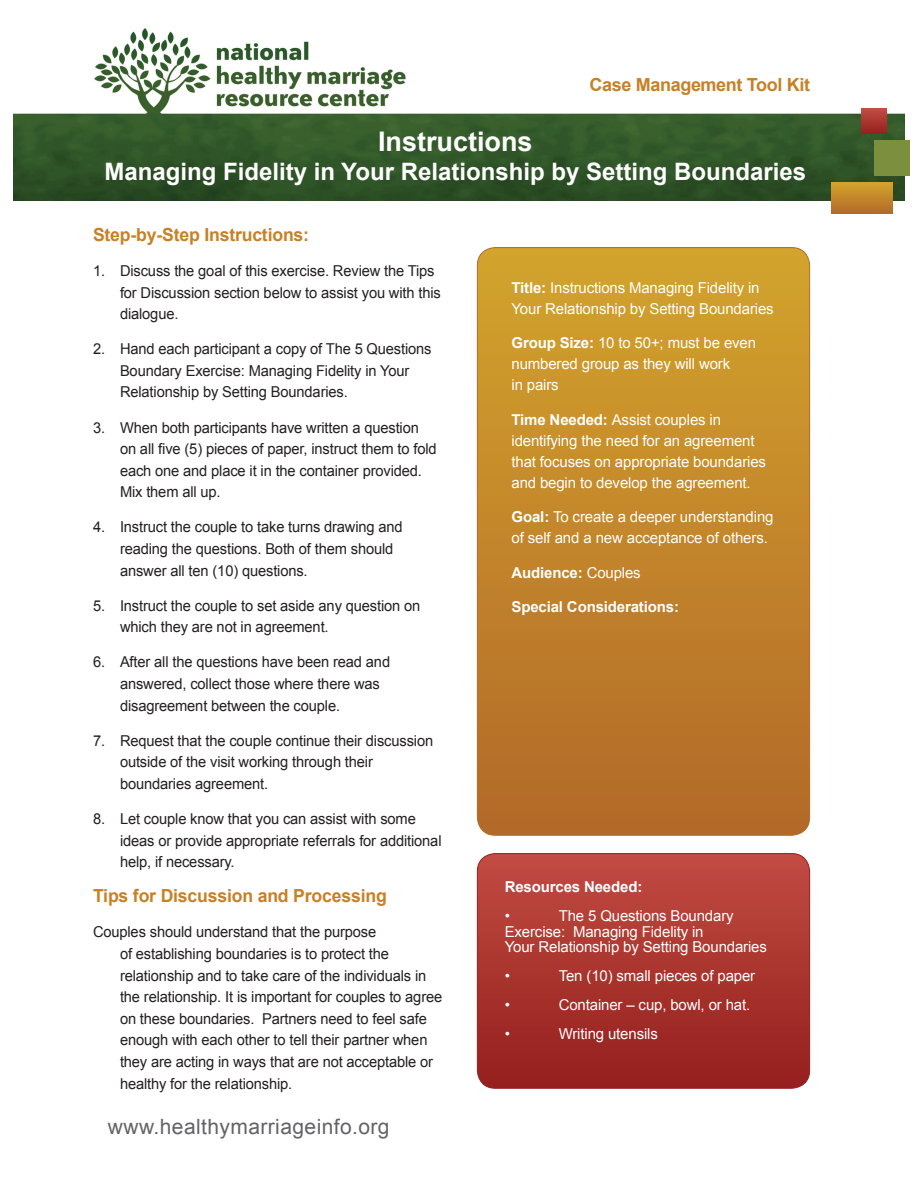
<style>
.page{position:relative;width:918px;height:1188px;background:#fff}
.page>*{position:absolute;margin:0;border:0;box-sizing:border-box;transform-origin:0 0}
.t1{font:700 27px "Arial";color:#fff}
.t2{font:700 24px "Arial";color:#fff}
.t3{font:21px "Arial";letter-spacing:.02em;color:#636366}
.t4{font:700 18px "Arial";letter-spacing:-.01em;color:#c88025}
.t5{font:15px/21.6px "Arial";letter-spacing:-.01em;color:#231f20}
.t6{font:15px/21px "Arial";letter-spacing:-.01em;color:#fff}
.t7{font:700 15px "Arial";letter-spacing:-.01em;color:#fff}
.s1{font-weight:700}
.s2{font-weight:400}
</style>
<div class="page">
<img style="left:14px;top:28px;width:890px;height:173px">
<div style="left:831px;top:183px;width:61px;height:30px;background:linear-gradient(to bottom,#d2a32c,#b56d29)"></div>
<div style="left:874px;top:140px;width:35px;height:36px;background:#7b8f3f"></div>
<div style="left:862px;top:109px;width:24px;height:24px;background:linear-gradient(to bottom,#c14c42,#982220)"></div>
<svg style="left:477px;top:248px;width:333px;height:587px;background:#c2852a"></svg>
<svg style="left:477px;top:854px;width:333px;height:234px;background:#aa352f"></svg>
<div style="left:477px;top:853px;width:333px;height:236px;border:1px solid #941f1e;border-radius:18px"></div>
<p class="t4" style="left:590px;top:72px;width:222px">Case Management Tool Kit</p>
<p class="t1" style="left:378px;top:123px;width:156px">Instructions</p>
<p class="t2" style="left:104px;top:155px;width:703px">Managing Fidelity in Your Relationship by Setting Boundaries</p>
<p class="t4" style="left:93px;top:222px;width:218px">Step-by-Step Instructions:</p>
<p class="t5" style="left:120px;top:260px;width:322px;text-indent:-27px">1. Discuss the goal of this exercise. Review the Tips for Discussion section below to assist you with this dialogue.</p>
<p class="t5" style="left:120px;top:338px;width:313px;text-indent:-27px">2. Hand each participant a copy of The 5 Questions<br>Boundary Exercise: Managing Fidelity in Your<br>Relationship by Setting Boundaries.</p>
<p class="t5" style="left:120px;top:417px;width:318px;text-indent:-27px">3. When both participants have written a question on all five (5) pieces of paper, instruct them to fold each one and place it in the container provided.<br>Mix them all up.</p>
<p class="t5" style="left:120px;top:516px;width:284px;text-indent:-27px">4. Instruct the couple to take turns drawing and reading the questions. Both of them should answer all ten (10) questions.</p>
<p class="t5" style="left:120px;top:595px;width:302px;text-indent:-27px">5. Instruct the couple to set aside any question on which they are not in agreement.</p>
<p class="t5" style="left:120px;top:651px;width:272px;text-indent:-27px">6. After all the questions have been read and answered, collect those where there was disagreement between the couple.</p>
<p class="t5" style="left:120px;top:730px;width:315px;text-indent:-27px">7. Request that the couple continue their discussion outside of the visit working through their boundaries agreement.</p>
<p class="t5" style="left:120px;top:808px;width:323px;text-indent:-27px">8. Let couple know that you can assist with some ideas or provide appropriate referrals for additional help, if necessary.</p>
<p class="t4" style="left:93px;top:884px;width:295px">Tips for Discussion and Processing</p>
<p class="t5" style="left:120px;top:921px;width:324px;text-indent:-27px">Couples should understand that the purpose<br>of establishing boundaries is to protect the relationship and to take care of the individuals in the relationship. It is important for couples to agree on these boundaries. Partners need to feel safe enough with each other to tell their partner when they are acting in ways that are not acceptable or healthy for the relationship.</p>
<h3 class="t3" style="left:108px;top:1113px;width:283px">www.healthymarriageinfo.org</h3>
<p class="t6" style="left:511px;top:277px;width:264px"><span class="s1">Title:</span> Instructions Managing Fidelity in<br>Your Relationship by Setting Boundaries</p>
<p class="t6" style="left:511px;top:333px;width:246px"><span class="s1">Group Size:</span> 10 to 50+; must be even numbered group as they will work<br>in pairs</p>
<p class="t6" style="left:511px;top:409px;width:256px"><span class="s1">Time Needed:</span> Assist couples in identifying the need for an agreement that focuses on appropriate boundaries and begin to develop the agreement.</p>
<p class="t6" style="left:511px;top:507px;width:264px"><span class="s1">Goal:</span> To create a deeper understanding of self and a new acceptance of others.</p>
<p class="t7" style="left:511px;top:562px;width:131px">Audience: <span class="s2">Couples</span></p>
<p class="t7" style="left:511px;top:597px;width:169px">Special Considerations:</p>
<p class="t7" style="left:505px;top:877px;width:139px">Resources Needed:</p>
<p class="t6" style="left:505px;top:905px;width:7px">•</p>
<p class="t6" style="left:505px;top:908px;width:264px;line-height:15.6px;text-indent:54px">The 5 Questions Boundary<br>Exercise: Managing Fidelity in<br>Your Relationship by Setting Boundaries</p>
<p class="t6" style="left:505px;top:966px;width:7px">•</p>
<p class="t6" style="left:559px;top:966px;width:198px">Ten (10) small pieces of paper</p>
<p class="t6" style="left:505px;top:995px;width:7px">•</p>
<p class="t6" style="left:559px;top:995px;width:193px">Container – cup, bowl, or hat.</p>
<p class="t6" style="left:505px;top:1024px;width:7px">•</p>
<p class="t6" style="left:559px;top:1024px;width:101px">Writing utensils</p>
</div>
